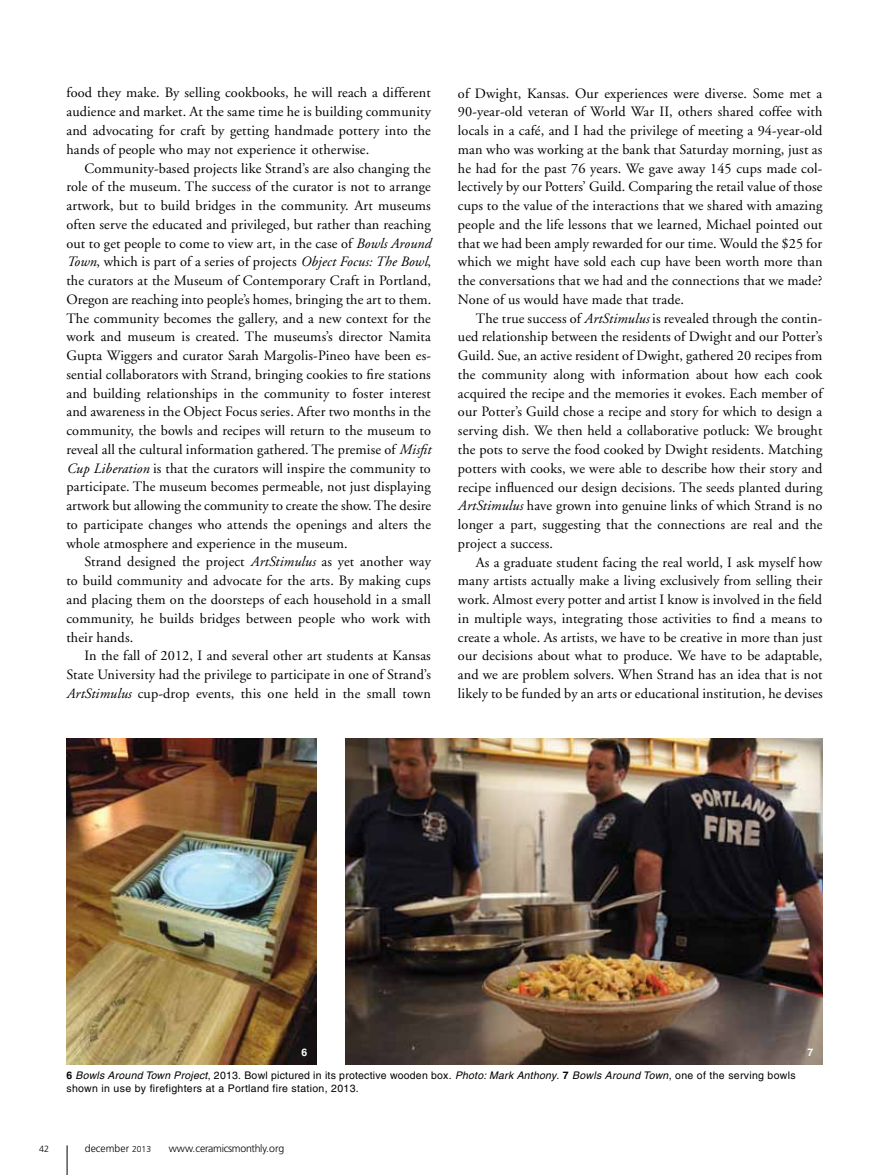
<style>
.page{position:relative;width:891px;height:1175px;background:#fff}
.page>*{position:absolute;margin:0;border:0;box-sizing:border-box;transform-origin:0 0}
.t1{font:14.25px/18.8px "Adobe Garamond";letter-spacing:.01em;color:#000;text-align:justify}
.t2{font:10.5px/13.5px "Helvetica";letter-spacing:.03em;color:#000}
.t3{font:300 10.5px "Frutiger";letter-spacing:-.03em;color:#000}
.t4{font:300 10.5px "Frutiger";color:#000}
.t5{font:700 10.5px "Helvetica";color:#fff}
.t6{font:300 9px "Frutiger";color:#000}
.s1{font-style:italic}
.s2{font-weight:700}
.s3{font-size:8.55px}
</style>
<div class="page">
<svg style="left:67px;top:1145px;width:1px;height:29px"></svg>
<img style="left:346px;top:738px;width:476px;height:326px">
<img style="left:66px;top:738px;width:250px;height:326px">
<p class="t1" style="left:66px;top:84px;width:366px">food they make. By selling cookbooks, he will reach a different audience and market. At the same time he is building community and advocating for craft by getting handmade pottery into the hands of people who may not experience it otherwise.</p>
<p class="t1" style="left:66px;top:159px;width:366px;text-indent:18px">Community-based projects like Strand’s are also changing the role of the museum. The success of the curator is not to arrange artwork, but to build bridges in the community. Art museums often serve the educated and privileged, but rather than reaching out to get people to come to view art, in the case of <span class="s1">Bowls Around Town</span>, which is part of a series of projects <span class="s1">Object Focus: The Bowl</span>, the curators at the Museum of Contemporary Craft in Portland, Oregon are reaching into people’s homes, bringing the art to them.<br>The community becomes the gallery, and a new context for the work and museum is created. The museums’s director Namita Gupta Wiggers and curator Sarah Margolis-Pineo have been es&shy;sential collaborators with Strand, bringing cookies to fire stations and building relationships in the community to foster interest and awareness in the Object Focus series. After two months in the community, the bowls and recipes will return to the museum to reveal all the cultural information gathered. The premise of <span class="s1">Misfit Cup Liberation</span> is that the curators will inspire the community to participate. The museum becomes permeable, not just displaying artwork but allowing the community to create the show. The desire to participate changes who attends the openings and alters the whole atmosphere and experience in the museum.</p>
<p class="t1" style="left:66px;top:553px;width:366px;text-indent:18px">Strand designed the project <span class="s1">ArtStimulus</span> as yet another way to build community and advocate for the arts. By making cups and placing them on the doorsteps of each household in a small community, he builds bridges between people who work with their hands.</p>
<p class="t1" style="left:66px;top:646px;width:366px;text-indent:18px">In the fall of 2012, I and several other art students at Kansas State University had the privilege to participate in one of Strand’s <span class="s1">ArtStimulus</span> cup-drop events, this one held in the small town</p>
<p class="t1" style="left:458px;top:84px;width:366px">of Dwight, Kansas. Our experiences were diverse. Some met a 90-year-old veteran of World War II, others shared coffee with locals in a café, and I had the privilege of meeting a 94-year-old man who was working at the bank that Saturday morning, just as he had for the past 76 years. We gave away 145 cups made col&shy;lectively by our Potters’ Guild. Comparing the retail value of those cups to the value of the interactions that we shared with amazing people and the life lessons that we learned, Michael pointed out that we had been amply rewarded for our time. Would the $25 for which we might have sold each cup have been worth more than the conversations that we had and the connections that we made?<br>None of us would have made that trade.</p>
<p class="t1" style="left:458px;top:309px;width:366px;text-indent:18px">The true success of <span class="s1">ArtStimulus</span> is revealed through the contin&shy;ued relationship between the residents of Dwight and our Potter’s Guild. Sue, an active resident of Dwight, gathered 20 recipes from the community along with information about how each cook acquired the recipe and the memories it evokes. Each member of our Potter’s Guild chose a recipe and story for which to design a serving dish. We then held a collaborative potluck: We brought the pots to serve the food cooked by Dwight residents. Matching potters with cooks, we were able to describe how their story and recipe influenced our design decisions. The seeds planted during <span class="s1">ArtStimulus</span> have grown into genuine links of which Strand is no longer a part, suggesting that the connections are real and the project a success.</p>
<p class="t1" style="left:458px;top:553px;width:366px;text-indent:18px">As a graduate student facing the real world, I ask myself how many artists actually make a living exclusively from selling their work. Almost every potter and artist I know is involved in the field in multiple ways, integrating those activities to find a means to create a whole. As artists, we have to be creative in more than just our decisions about what to produce. We have to be adaptable, and we are problem solvers. When Strand has an idea that is not likely to be funded by an arts or educational institution, he devises</p>
<p class="t5" style="left:301px;top:1045px;width:7px">6</p>
<p class="t5" style="left:808px;top:1045px;width:7px">7</p>
<p class="t2" style="left:66px;top:1068px;width:731px"><span class="s2">6</span> <span class="s1">Bowls Around Town Project</span>, 2013. Bowl pictured in its protective wooden box. <span class="s1">Photo: Mark Anthony</span>. <span class="s2">7</span> <span class="s1">Bowls Around Town</span>, one of the serving bowls shown in use by firefighters at a Portland fire station, 2013.</p>
<p class="t6" style="left:39px;top:1143px;width:12px">42</p>
<p class="t4" style="left:85px;top:1142px;width:68px">december <span class="s3">2013</span></p>
<p class="t3" style="left:169px;top:1142px;width:117px">www.ceramicsmonthly.org</p>
</div>
